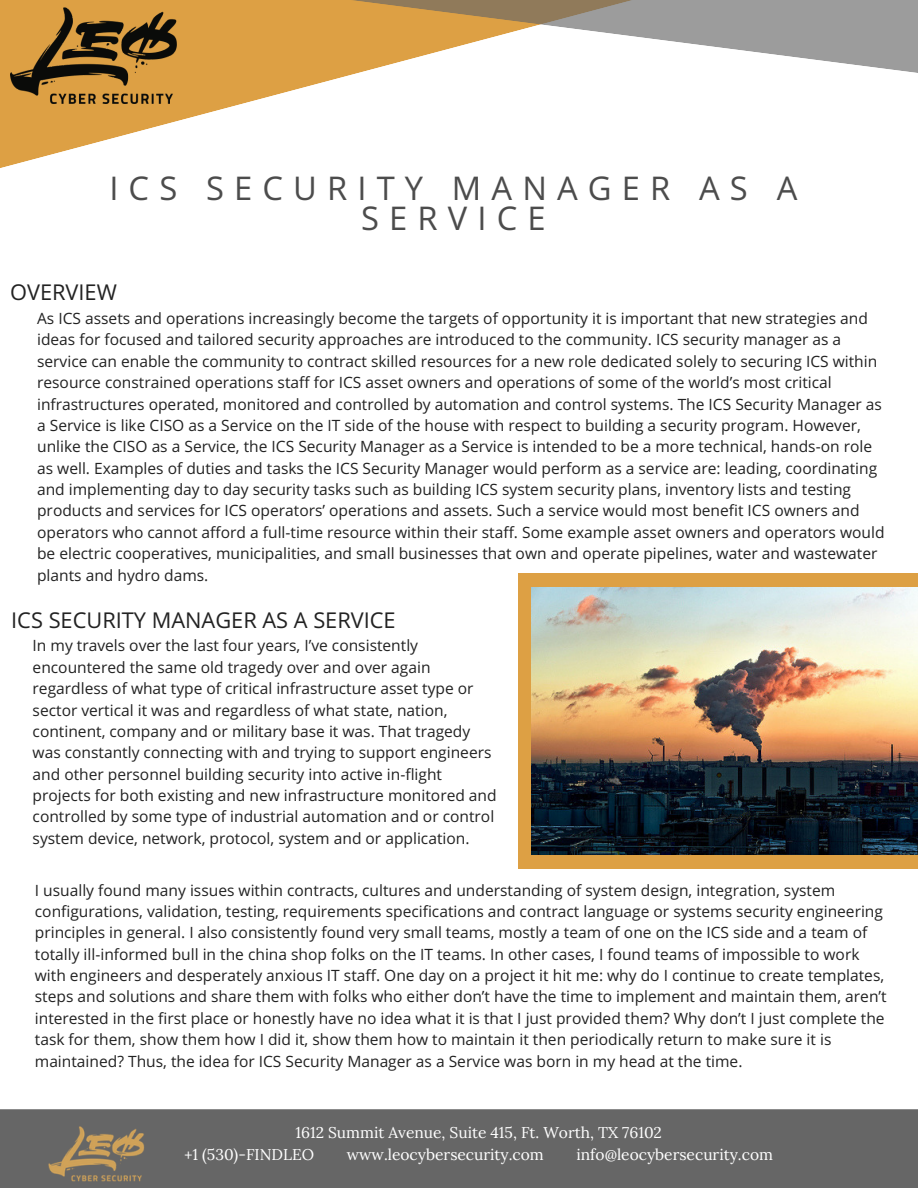
<style>
.page{position:relative;width:918px;height:1188px;background:#fff}
.page>*{position:absolute;margin:0;border:0;box-sizing:border-box;transform-origin:0 0}
.t1{font:32.7px/30.3px "Open Sans";letter-spacing:.31em;color:#4c4c4c;text-align:center}
.t2{font:21.75px "Open Sans";color:#222}
.t3{font:15.6px/21.3px "Open Sans";color:#222}
.t4{font:15.6px/21.3px "Lora";color:#fff}
</style>
<div class="page">
<div style="left:0;top:1109px;width:918px;height:79px;background:#666"></div>
<svg style="left:0;top:0;width:245px;height:168px;fill:#dda044"></svg>
<svg style="left:90px;top:0;width:828px;height:103px"></svg>
<img style="left:10px;top:8px;width:167px;height:96px">
<img style="left:40px;top:1123px;width:110px;height:65px">
<div style="left:519px;top:589px;width:16px;height:265px;background:#dda044"></div>
<div style="left:519px;top:852px;width:16px;height:17px;background:#dda044"></div>
<div style="left:534px;top:852px;width:384px;height:17px;background:#dda044"></div>
<div style="left:519px;top:574px;width:16px;height:16px;background:#dda044"></div>
<div style="left:534px;top:574px;width:384px;height:16px;background:#dda044"></div>
<img style="left:531px;top:587px;width:387px;height:268px">
<h1 class="t1" style="left:109px;top:172px;width:689px">ICS SECURITY MANAGER AS A<br>SERVICE</h1>
<h2 class="t2" style="left:10px;top:277px;width:108px">OVERVIEW</h2>
<p class="t3" style="left:37px;top:307px;width:849px">As ICS assets and operations increasingly become the targets of opportunity it is important that new strategies and ideas for focused and tailored security approaches are introduced to the community. ICS security manager as a service can enable the community to contract skilled resources for a new role dedicated solely to securing ICS within resource constrained operations staff for ICS asset owners and operations of some of the world’s most critical infrastructures operated, monitored and controlled by automation and control systems. The ICS Security Manager as a Service is like CISO as a Service on the IT side of the house with respect to building a security program. However, unlike the CISO as a Service, the ICS Security Manager as a Service is intended to be a more technical, hands-on role as well. Examples of duties and tasks the ICS Security Manager would perform as a service are: leading, coordinating and implementing day to day security tasks such as building ICS system security plans, inventory lists and testing products and services for ICS operators’ operations and assets. Such a service would most benefit ICS owners and operators who cannot afford a full-time resource within their staff. Some example asset owners and operators would be electric cooperatives, municipalities, and small businesses that own and operate pipelines, water and wastewater plants and hydro dams.</p>
<h2 class="t2" style="left:11px;top:605px;width:386px">ICS SECURITY MANAGER AS A SERVICE</h2>
<p class="t3" style="left:33px;top:635px;width:466px">In my travels over the last four years, I’ve consistently encountered the same old tragedy over and over again regardless of what type of critical infrastructure asset type or sector vertical it was and regardless of what state, nation, continent, company and or military base it was. That tragedy was constantly connecting with and trying to support engineers and other personnel building security into active in-flight projects for both existing and new infrastructure monitored and controlled by some type of industrial automation and or control system device, network, protocol, system and or application.</p>
<p class="t3" style="left:35px;top:879px;width:853px">I usually found many issues within contracts, cultures and understanding of system design, integration, system configurations, validation, testing, requirements specifications and contract language or systems security engineering principles in general. I also consistently found very small teams, mostly a team of one on the ICS side and a team of totally ill-informed bull in the china shop folks on the IT teams. In other cases, I found teams of impossible to work with engineers and desperately anxious IT staff. One day on a project it hit me: why do I continue to create templates, steps and solutions and share them with folks who either don’t have the time to implement and maintain them, aren’t interested in the first place or honestly have no idea what it is that I just provided them? Why don’t I just complete the task for them, show them how I did it, show them how to maintain it then periodically return to make sure it is maintained? Thus, the idea for ICS Security Manager as a Service was born in my head at the time.</p>
<p class="t4" style="left:184px;top:1122px;width:479px;text-indent:111px">1612 Summit Avenue, Suite 415, Ft. Worth, TX 76102 +1 (530)-FINDLEO</p>
<p class="t4" style="left:347px;top:1144px;width:199px">www.leocybersecurity.com</p>
<p class="t4" style="left:577px;top:1144px;width:198px">info@leocybersecurity.com</p>
</div>
